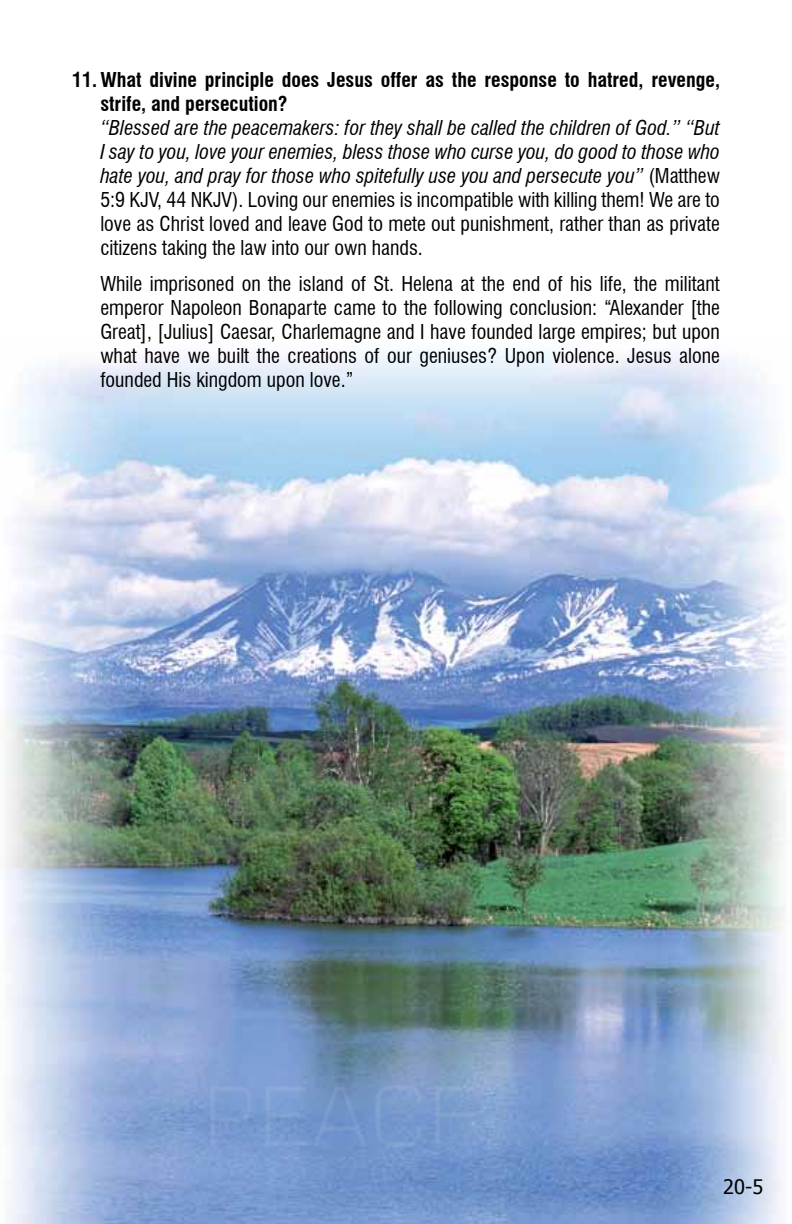
<style>
.page{position:relative;width:792px;height:1224px;background:#fff}
.page>*{position:absolute;margin:0;border:0;box-sizing:border-box;transform-origin:0 0}
.t1{font:italic condensed 20px/24px "Swiss 721 BT";color:#000;text-align:justify}
.t2{font:condensed 20px/24px "Swiss 721 BT";color:#000;text-align:justify}
.t3{font:700 condensed 20px/24px "Swiss 721 BT";color:#000}
.t4{font:20px "Tahoma";color:#000}
.s1{font-style:normal}
</style>
<div class="page">
<img style="left:1px;top:349px;width:784px;height:875px">
<p class="t3" style="left:100px;top:68px;width:621px;text-indent:-28px">11. What divine principle does Jesus offer as the response to hatred, revenge, strife, and persecution?</p>
<p class="t1" style="left:100px;top:116px;width:621px">“Blessed are the peacemakers: for they shall be called the children of God.” “But I say to you, love your enemies, bless those who curse you, do good to those who hate you, and pray for those who spitefully use you and persecute you” <span class="s1">(Matthew 5:9 KJV, 44 NKJV). Loving our enemies is incompatible with killing them! We are to love as Christ loved and leave God to mete out punishment, rather than as private citizens taking the law into our own hands.</span></p>
<p class="t2" style="left:100px;top:271px;width:621px">While imprisoned on the island of St. Helena at the end of his life, the militant emperor Napoleon Bonaparte came to the following conclusion: “Alexander [the Great], [Julius] Caesar, Charlemagne and I have founded large empires; but upon what have we built the creations of our geniuses? Upon violence. Jesus alone founded His kingdom upon love.”</p>
<p class="t4" style="left:723px;top:1174px;width:42px">20-5</p>
</div>
